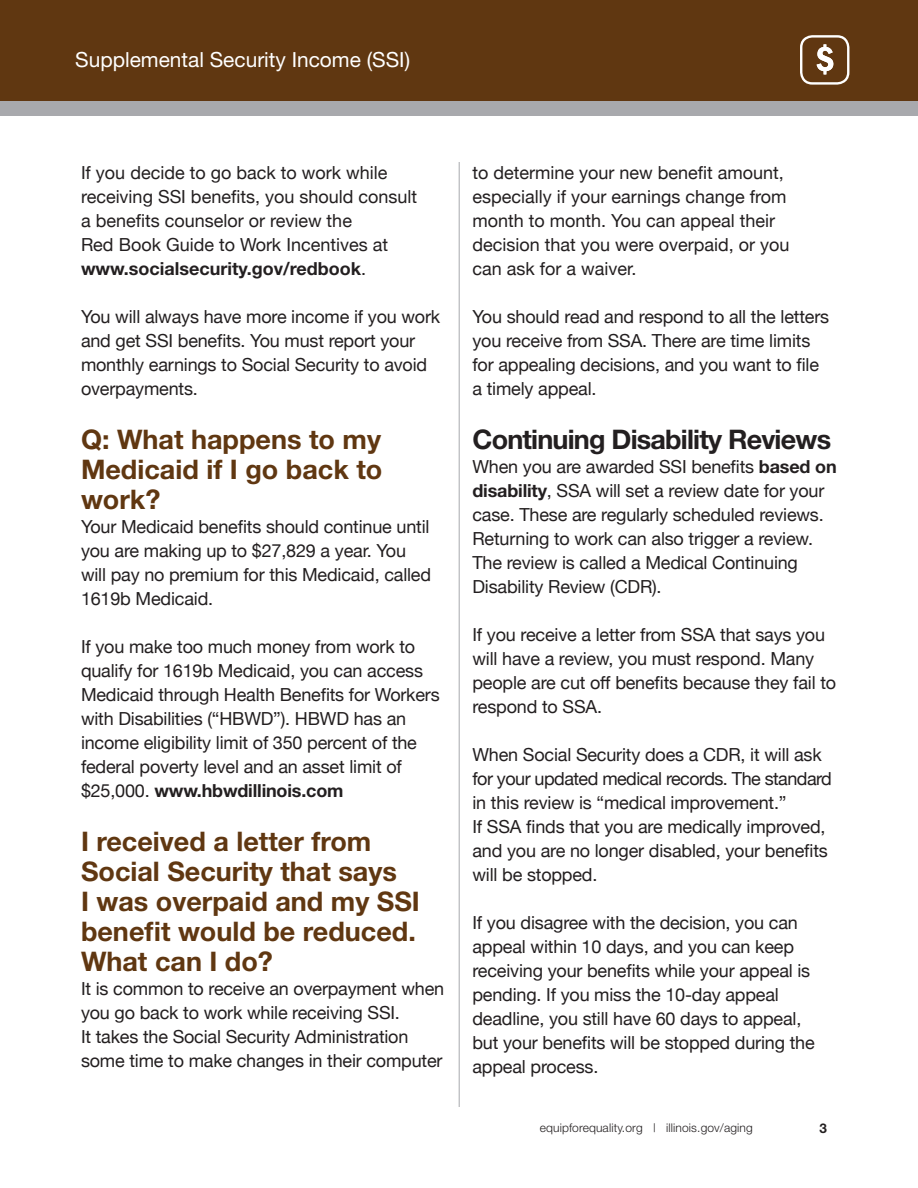
<style>
.page{position:relative;width:918px;height:1188px;background:#fff}
.page>*{position:absolute;margin:0;border:0;box-sizing:border-box;transform-origin:0 0}
.t1{font:700 27px/30px "Helvetica Neue";color:#603711;text-align:justify}
.t2{font:700 27px "Helvetica Neue";letter-spacing:-.03em;color:#231f20}
.t3{font:20.85px "Helvetica Neue";color:#fff}
.t4{font:18px/24px "Helvetica Neue";letter-spacing:-.01em;color:#231f20}
.t5{font:700 13.35px "Helvetica Neue";color:#231f20}
.t6{font:300 12px "Helvetica Neue";letter-spacing:.01em;color:#231f20}
.s1{font-weight:700}
</style>
<div class="page">
<div style="left:0;top:0;width:918px;height:101px;background:#603711"></div>
<div style="left:0;top:101px;width:918px;height:14px;background:#a8a9ad"></div>
<svg style="left:800px;top:35px;width:49px;height:50px"></svg>
<hr style="left:459px;top:162px;width:1px;height:945px;background:#a8a9ad">
<p class="t3" style="left:75px;top:47px;width:336px">Supplemental Security Income (SSI)</p>
<p class="t4" style="left:81px;top:162px;width:338px">If you decide to go back to work while receiving SSI benefits, you should consult a benefits counselor or review the<br>Red Book Guide to Work Incentives at <span class="s1">www.socialsecurity.gov/redbook</span>.</p>
<p class="t4" style="left:81px;top:306px;width:361px">You will always have more income if you work and get SSI benefits. You must report your monthly earnings to Social Security to avoid overpayments.</p>
<h1 class="t1" style="left:81px;top:424px;width:303px">Q: What happens to my Medicaid if I go back to work?</h1>
<p class="t4" style="left:81px;top:516px;width:352px">Your Medicaid benefits should continue until you are making up to $27,829 a year. You will pay no premium for this Medicaid, called 1619b Medicaid.</p>
<p class="t4" style="left:81px;top:636px;width:360px">If you make too much money from work to qualify for 1619b Medicaid, you can access Medicaid through Health Benefits for Workers with Disabilities (“HBWD”). HBWD has an income eligibility limit of 350 percent of the federal poverty level and an asset limit of $25,000. <span class="s1">www.hbwdillinois.com</span></p>
<h1 class="t1" style="left:81px;top:826px;width:340px;text-align:left">I received a letter from<br>Social Security that says<br>I was overpaid and my SSI benefit would be reduced.<br>What can I do?</h1>
<p class="t4" style="left:81px;top:978px;width:365px">It is common to receive an overpayment when you go back to work while receiving SSI.<br>It takes the Social Security Administration some time to make changes in their computer</p>
<p class="t4" style="left:472px;top:162px;width:319px">to determine your new benefit amount, especially if your earnings change from month to month. You can appeal their decision that you were overpaid, or you can ask for a waiver.</p>
<p class="t4" style="left:472px;top:306px;width:358px">You should read and respond to all the letters you receive from SSA. There are time limits for appealing decisions, and you want to file a timely appeal.</p>
<h1 class="t2" style="left:472px;top:423px;width:360px">Continuing Disability Reviews</h1>
<p class="t4" style="left:472px;top:456px;width:366px">When you are awarded SSI benefits <span class="s1">based on disability</span>, SSA will set a review date for your case. These are regularly scheduled reviews.<br>Returning to work can also trigger a review.<br>The review is called a Medical Continuing Disability Review (CDR).</p>
<p class="t4" style="left:472px;top:624px;width:365px">If you receive a letter from SSA that says you will have a review, you must respond. Many people are cut off benefits because they fail to respond to SSA.</p>
<p class="t4" style="left:472px;top:744px;width:361px">When Social Security does a CDR, it will ask for your updated medical records. The standard in this review is “medical improvement.”<br>If SSA finds that you are medically improved, and you are no longer disabled, your benefits will be stopped.</p>
<p class="t4" style="left:472px;top:912px;width:344px">If you disagree with the decision, you can appeal within 10 days, and you can keep receiving your benefits while your appeal is pending. If you miss the 10-day appeal deadline, you still have 60 days to appeal, but your benefits will be stopped during the appeal process.</p>
<p class="t6" style="left:540px;top:1120px;width:215px">equipforequality.org | illinois.gov/aging</p>
<p class="t5" style="left:819px;top:1120px;width:9px">3</p>
</div>
